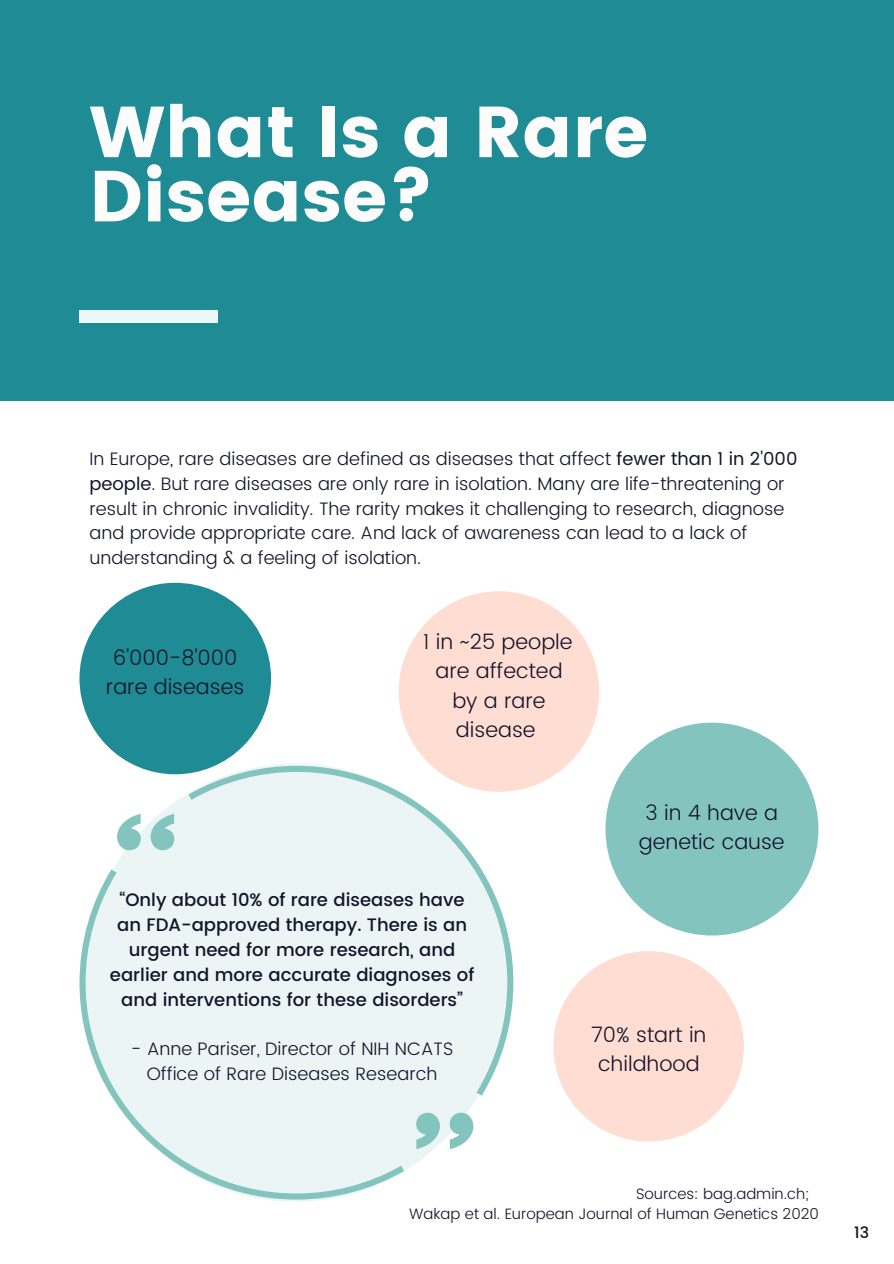
<style>
.page{position:relative;width:894px;height:1264px;background:#fff}
.page>*{position:absolute;margin:0;border:0;box-sizing:border-box;transform-origin:0 0}
.t1{font:72px/64.2px "Poppins";color:#fcfcfc}
.t2{font:300 21px/29.2px "Poppins";color:#14142b;text-align:center}
.t3{font:300 18px/24.8px "Poppins";color:#14142b;text-align:center}
.t4{font:500 18px/24.8px "Poppins";color:#14142b;text-align:center}
.t5{font:500 15.75px "Poppins";color:#14142b}
.t6{font:300 15px/20.2px "Poppins";color:#14142b}
.s1{font-weight:400}
</style>
<div class="page">
<div style="left:82px;top:763px;width:427px;height:438px;background:#ebf5f5;border-radius:50%"></div>
<div style="left:0;top:0;width:893px;height:400px;background:#1e8b95"></div>
<div style="left:79px;top:310px;width:139px;height:12px;background:#edf6f9"></div>
<div style="left:79px;top:583px;width:192px;height:191px;background:#1e8b95;border-radius:50%"></div>
<div style="left:605px;top:722px;width:213px;height:213px;background:#83c5be;border-radius:50%"></div>
<div style="left:398px;top:591px;width:201px;height:200px;background:#ffddd2;border-radius:50%"></div>
<div style="left:553px;top:951px;width:190px;height:190px;background:#ffddd2;border-radius:50%"></div>
<svg style="left:150px;top:813px;width:24px;height:37px"></svg>
<svg style="left:117px;top:814px;width:24px;height:36px"></svg>
<svg style="left:416px;top:1112px;width:24px;height:37px"></svg>
<svg style="left:449px;top:1112px;width:24px;height:37px"></svg>
<svg style="left:79px;top:869px;width:325px;height:330px"></svg>
<svg style="left:188px;top:765px;width:325px;height:330px"></svg>
<h1 class="t1" style="left:89px;top:100px;width:560px">What Is a Rare<br>Disease?</h1>
<p class="t3" style="left:89px;top:446px;width:709px;text-align:left">In Europe, rare diseases are defined as diseases that affect <span class="s1">fewer than 1 in 2'000 people</span>. But rare diseases are only rare in isolation. Many are life-threatening or result in chronic invalidity. The rarity makes it challenging to research, diagnose and provide appropriate care. And lack of awareness can lead to a lack of understanding &amp; a feeling of isolation.</p>
<p class="t2" style="left:106px;top:643px;width:140px">6'000-8'000 rare diseases</p>
<p class="t2" style="left:423px;top:627px;width:151px">1 in ~25 people are affected by a rare disease</p>
<p class="t4" style="left:110px;top:887px;width:366px">“Only about 10% of rare diseases have an FDA-approved therapy. There is an urgent need for more research, and earlier and more accurate diagnoses of and interventions for these disorders”</p>
<p class="t3" style="left:131px;top:1036px;width:324px">- Anne Pariser, Director of NIH NCATS<br>Office of Rare Diseases Research</p>
<p class="t2" style="left:638px;top:798px;width:147px">3 in 4 have a genetic cause</p>
<p class="t2" style="left:591px;top:1019px;width:117px">70% start in childhood</p>
<p class="t6" style="left:409px;top:1183px;width:411px;text-indent:227px">Sources: bag.admin.ch;<br>Wakap et al. European Journal of Human Genetics 2020</p>
<p class="t5" style="left:853px;top:1220px;width:17px">13</p>
</div>
